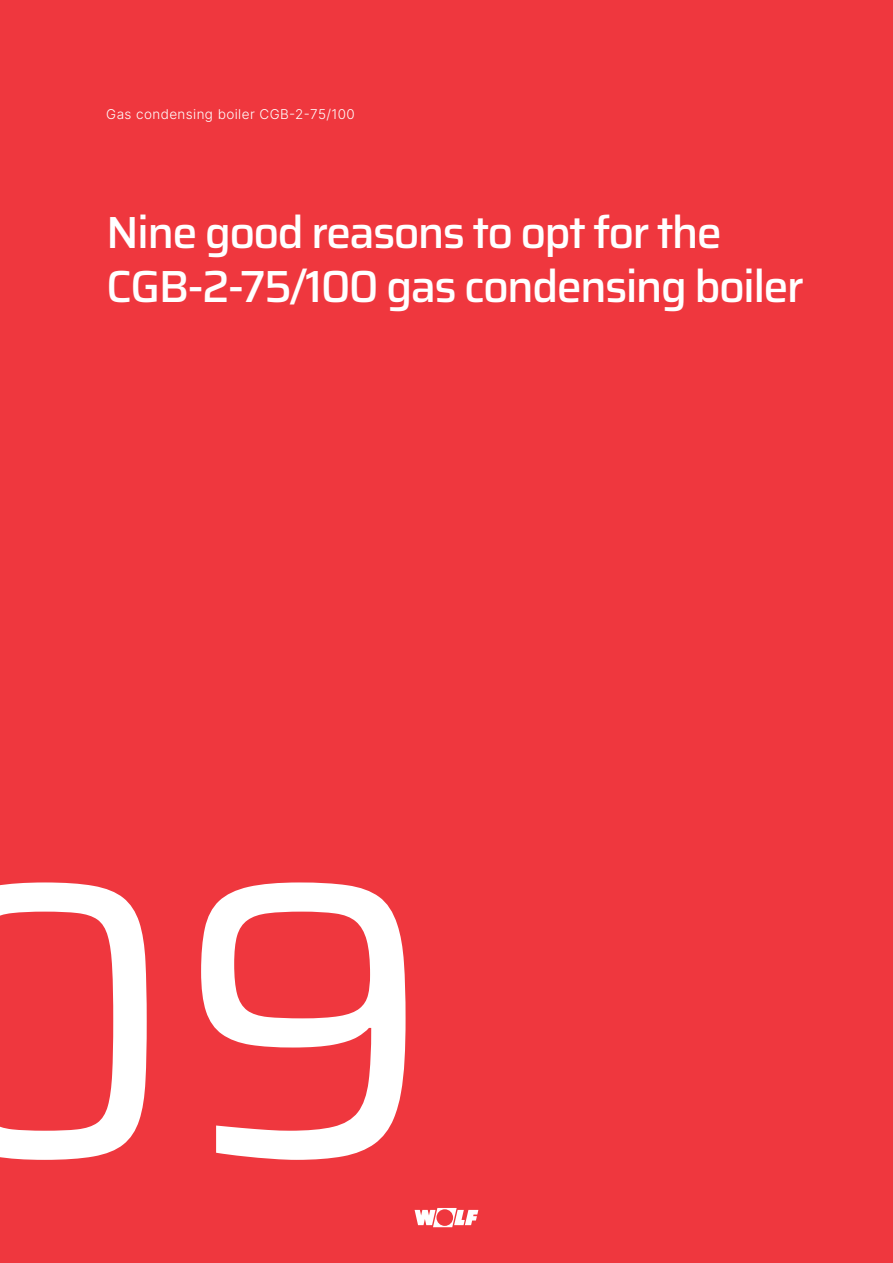
<style>
.page{position:relative;width:893px;height:1263px;background:#ef373e}
.page>*{position:absolute;margin:0;border:0;box-sizing:border-box;transform-origin:0 0}
.t1{font:393.9px "Saira";color:#fff}
.t2{font:500 45px/54px "Saira";letter-spacing:-.04em;color:#fff}
.t3{font:300 13.5px "Inter";letter-spacing:.03em;color:#fff}
</style>
<div class="page">
<svg style="left:415px;top:1208px;width:63px;height:19px"></svg>
<div style="left:436px;top:1209px;width:17px;height:17px;background:#ef373e;border-radius:50%"></div>
<p class="t3" style="left:106px;top:105px;width:250px">Gas condensing boiler CGB-2-75/100</p>
<p class="t2" style="left:106px;top:203px;width:699px">Nine good reasons to opt for the<br>CGB-2-75/100 gas condensing boiler</p>
<h1 class="t1" style="left:-87px;top:699px;width:525px">09</h1>
</div>
